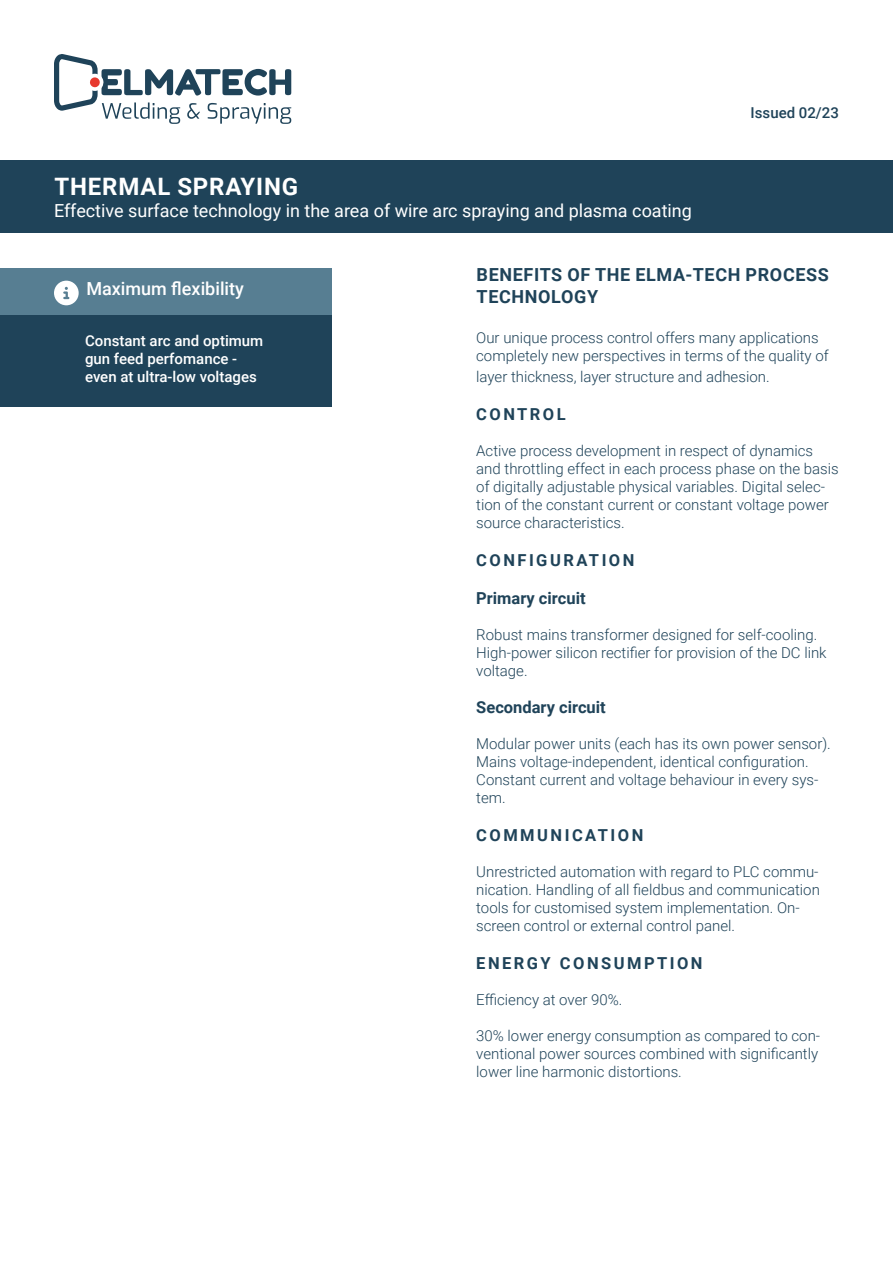
<style>
.page{position:relative;width:893px;height:1263px;background:#fff}
.page>*{position:absolute;margin:0;border:0;box-sizing:border-box;transform-origin:0 0}
.t1{font:700 24px "Roboto";letter-spacing:.035em;color:#fff}
.t2{font:18px "Roboto";color:#fff}
.t3{font:700 18px/21.6px "Roboto";letter-spacing:.035em;color:#1f4359}
.t4{font:500 18px "Roboto";color:#fff}
.t5{font:700 16.5px "Roboto";letter-spacing:.15em;color:#1f4359}
.t6{font:700 16.5px "Roboto";color:#1f4359}
.t7{font:300 15px/18px "Roboto";color:#1f4359}
.t8{font:500 15px/18px "Roboto";color:#fff}
.t9{font:500 15px "Roboto";color:#1f4359}
</style>
<div class="page">
<svg style="left:54px;top:54px;width:237px;height:70px"></svg>
<div style="left:0;top:160px;width:893px;height:73px;background:#1f4359"></div>
<div style="left:0;top:315px;width:332px;height:92px;background:#1f4359"></div>
<div style="left:0;top:268px;width:332px;height:47px;background:#577e92"></div>
<svg style="left:54px;top:281px;width:25px;height:24px"></svg>
<h1 class="t1" style="left:54px;top:170px;width:245px">THERMAL SPRAYING</h1>
<p class="t2" style="left:54px;top:198px;width:639px">Effective surface technology in the area of wire arc spraying and plasma coating</p>
<p class="t9" style="left:751px;top:102px;width:90px">Issued 02/23</p>
<p class="t4" style="left:86px;top:276px;width:159px">Maximum flexibility</p>
<p class="t8" style="left:85px;top:331px;width:180px">Constant arc and optimum gun feed perfomance - even at ultra-low voltages</p>
<p class="t3" style="left:477px;top:264px;width:354px">BENEFITS OF THE ELMA-TECH PROCESS<br>TECHNOLOGY</p>
<p class="t7" style="left:476px;top:328px;width:354px">Our unique process control offers many applications completely new perspectives in terms of the quality of</p>
<p class="t7" style="left:476px;top:367px;width:295px">layer thickness, layer structure and adhesion.</p>
<p class="t5" style="left:476px;top:403px;width:91px">CONTROL</p>
<p class="t7" style="left:476px;top:441px;width:364px">Active process development in respect of dynamics and throttling effect in each process phase on the basis of digitally adjustable physical variables. Digital selec&shy;tion of the constant current or constant voltage power source characteristics.</p>
<p class="t5" style="left:476px;top:548px;width:160px">CONFIGURATION</p>
<p class="t6" style="left:476px;top:586px;width:111px">Primary circuit</p>
<p class="t7" style="left:476px;top:625px;width:352px">Robust mains transformer designed for self-cooling.<br>High-power silicon rectifier for provision of the DC link voltage.</p>
<p class="t6" style="left:476px;top:696px;width:131px">Secondary circuit</p>
<p class="t7" style="left:476px;top:734px;width:356px">Modular power units (each has its own power sensor).<br>Mains voltage-independent, identical configuration.<br>Constant current and voltage behaviour in every sys&shy;tem.</p>
<p class="t5" style="left:476px;top:824px;width:169px">COMMUNICATION</p>
<p class="t7" style="left:476px;top:862px;width:345px">Unrestricted automation with regard to PLC commu&shy;nication. Handling of all fieldbus and communication tools for customised system implementation. On&shy;screen control or external control panel.</p>
<p class="t5" style="left:476px;top:952px;width:228px">ENERGY CONSUMPTION</p>
<p class="t7" style="left:476px;top:990px;width:148px">Efficiency at over 90%.</p>
<p class="t7" style="left:476px;top:1026px;width:345px">30% lower energy consumption as compared to con&shy;ventional power sources combined with significantly lower line harmonic distortions.</p>
</div>
